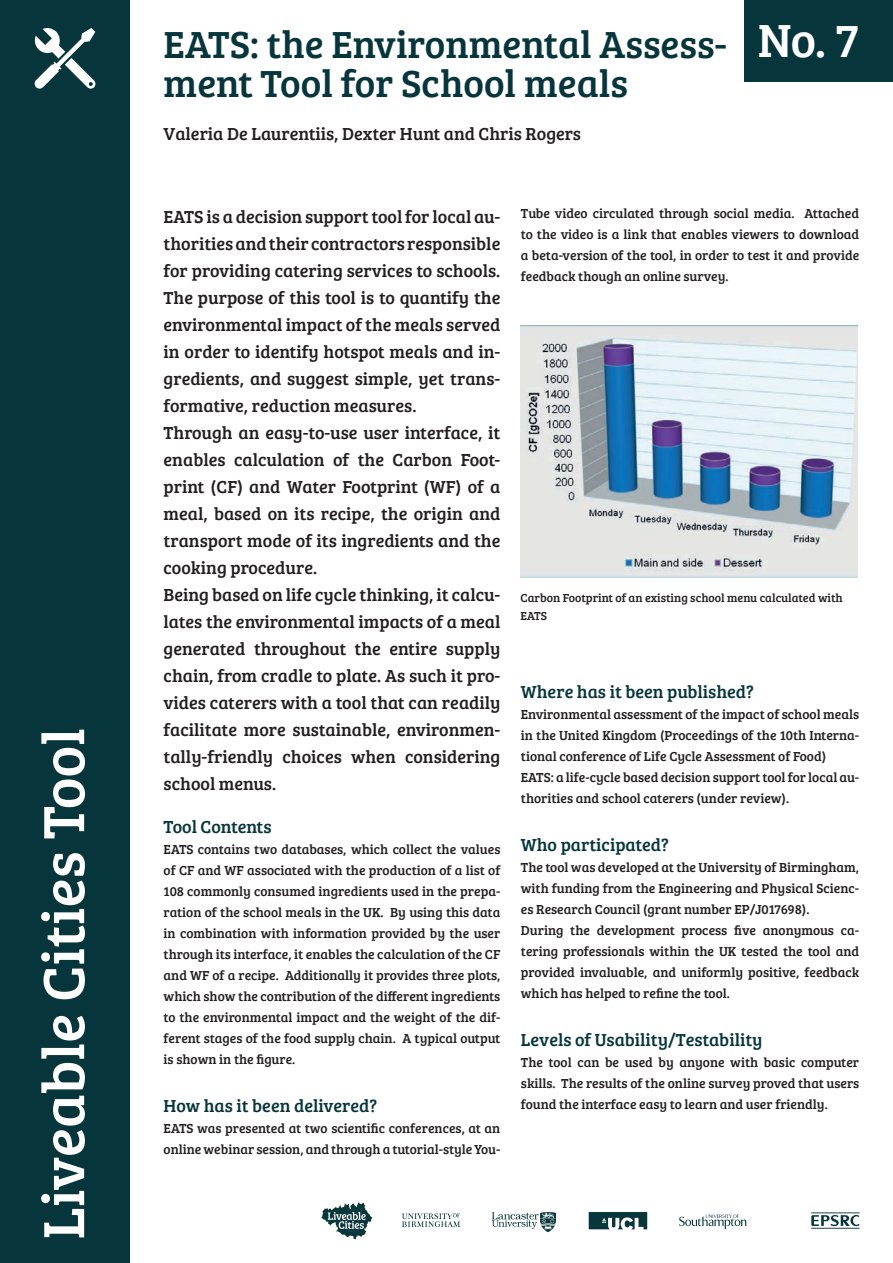
<style>
.page{position:relative;width:893px;height:1263px;background:#fff}
.page>*{position:absolute;margin:0;border:0;box-sizing:border-box;transform-origin:0 0}
.t1{font:60px "Bree Serif";color:#fff}
.t2{font:48px "Bree Serif";color:#fff}
.t3{font:39px/39px "Bree Serif";color:#06363b}
.t4{font:18px/27px "Bree Serif";color:#231f20}
.t5{font:18px "Bree Serif";color:#06363b}
.t6{font:13.5px/21px "Bree Serif";color:#231f20;text-align:justify}
.t7{font:12px/18px "Bree Serif";color:#231f20}
</style>
<div class="page">
<div style="left:0;top:0;width:130px;height:1263px;background:#06363b"></div>
<svg style="left:34px;top:28px;width:62px;height:61px"></svg>
<div style="left:744px;top:0;width:149px;height:82px;background:#06363b"></div>
<svg style="left:321px;top:1202px;width:51px;height:37px"></svg>
<svg style="left:402px;top:1213px;width:58px;height:14px"></svg>
<svg style="left:492px;top:1212px;width:64px;height:20px"></svg>
<svg style="left:589px;top:1212px;width:58px;height:17px"></svg>
<svg style="left:679px;top:1214px;width:67px;height:15px"></svg>
<hr style="left:811px;top:1228px;width:49px;height:1px;background:#07363b">
<hr style="left:811px;top:1212px;width:49px;height:1px;background:#07363b">
<svg style="left:811px;top:1215px;width:49px;height:12px"></svg>
<img style="left:520px;top:326px;width:338px;height:251px">
<h1 class="t1" style="left:20px;top:1239px;width:513px;rotate:-90deg">Liveable Cities Tool</h1>
<h3 class="t3" style="left:164px;top:23px;width:565px">EATS: the Environmental Assess&shy;ment Tool for School meals</h3>
<h3 class="t4" style="left:164px;top:119px;width:419px">Valeria De Laurentiis, Dexter Hunt and Chris Rogers</h3>
<h2 class="t2" style="left:758px;top:6px;width:102px">No. 7</h2>
<p class="t4" style="left:164px;top:202px;width:338px">EATS is a decision support tool for local au&shy;thorities and their contractors responsible for providing catering services to schools.<br>The purpose of this tool is to quantify the environmental impact of the meals served in order to identify hotspot meals and in&shy;gredients, and suggest simple, yet trans&shy;formative, reduction measures.<br>Through an easy-to-use user interface, it enables calculation of the Carbon Foot&shy;print (CF) and Water Footprint (WF) of a meal, based on its recipe, the origin and transport mode of its ingredients and the cooking procedure.<br>Being based on life cycle thinking, it calcu&shy;lates the environmental impacts of a meal generated throughout the entire supply chain, from cradle to plate. As such it pro&shy;vides caterers with a tool that can readily facilitate more sustainable, environmen&shy;tally-friendly choices when considering school menus.</p>
<h3 class="t5" style="left:164px;top:813px;width:109px">Tool Contents</h3>
<p class="t6" style="left:164px;top:838px;width:338px">EATS contains two databases, which collect the values of CF and WF associated with the production of a list of 108 commonly consumed ingredients used in the prepa&shy;ration of the school meals in the UK. By using this data in combination with information provided by the user through its interface, it enables the calculation of the CF and WF of a recipe. Additionally it provides three plots, which show the contribution of the different ingredients to the environmental impact and the weight of the dif&shy;ferent stages of the food supply chain. A typical output is shown in the figure.</p>
<h3 class="t5" style="left:164px;top:1092px;width:215px">How has it been delivered?</h3>
<p class="t6" style="left:164px;top:1117px;width:338px">EATS was presented at two scientific conferences, at an online webinar session, and through a tutorial-style You-</p>
<p class="t6" style="left:521px;top:202px;width:340px">Tube video circulated through social media. Attached to the video is a link that enables viewers to download a beta-version of the tool, in order to test it and provide feedback though an online survey.</p>
<p class="t7" style="left:521px;top:588px;width:324px">Carbon Footprint of an existing school menu calculated with<br>EATS</p>
<h3 class="t5" style="left:521px;top:678px;width:235px">Where has it been published?</h3>
<p class="t6" style="left:521px;top:703px;width:340px;text-align:left">Environmental assessment of the impact of school meals in the United Kingdom (Proceedings of the 10th Interna&shy;tional conference of Life Cycle Assessment of Food)<br>EATS: a life-cycle based decision support tool for local au&shy;thorities and school caterers (under review).</p>
<h3 class="t5" style="left:521px;top:831px;width:150px">Who participated?</h3>
<p class="t6" style="left:521px;top:856px;width:340px;text-align:left">The tool was developed at the University of Birmingham, with funding from the Engineering and Physical Scienc&shy;es Research Council (grant number EP/J017698).<br>During the development process five anonymous ca&shy;tering professionals within the UK tested the tool and provided invaluable, and uniformly positive, feedback which has helped to refine the tool.</p>
<h3 class="t5" style="left:521px;top:1026px;width:243px">Levels of Usability/Testability</h3>
<p class="t6" style="left:521px;top:1051px;width:340px">The tool can be used by anyone with basic computer skills. The results of the online survey proved that users found the interface easy to learn and user friendly.</p>
</div>
